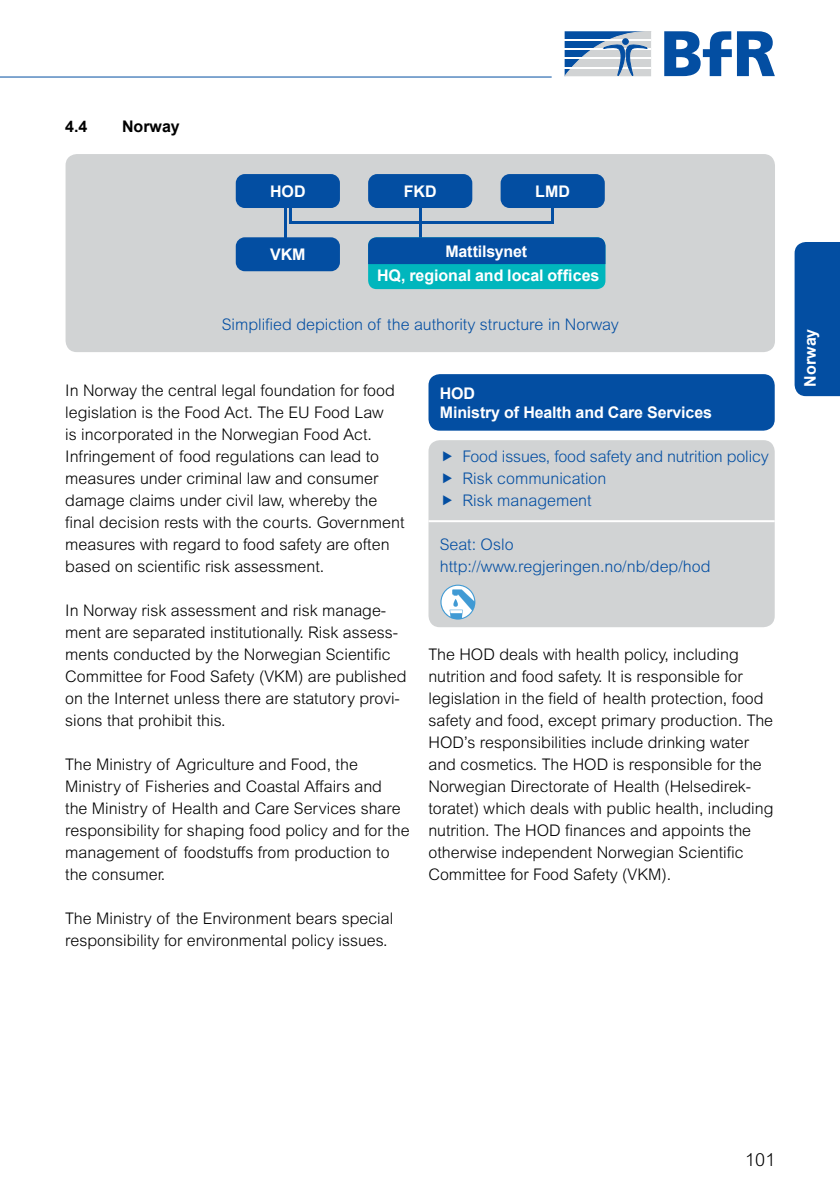
<style>
.page{position:relative;width:840px;height:1191px;background:#fff}
.page>*{position:absolute;margin:0;border:0;box-sizing:border-box;transform-origin:0 0}
.t1{font:300 18px "Arial MT Pro";color:#000}
.Fließtext{font:300 16px/22px "Arial MT Pro";color:#000}
.Fließtext_blau{font:300 16px/22px "Arial MT Pro";color:#000}
.Fließtext-2{font:300 16px "Arial MT Pro";color:#034ea2}
.Kaestchen{font:700 16px "Arial";letter-spacing:-.01em;color:#fff}
.Head_02{font:700 16px "Arial";color:#000}
</style>
<div class="page">
<svg style="left:564px;top:31px;width:87px;height:45px;background:#93adca"></svg>
<svg style="left:664px;top:31px;width:110px;height:45px"></svg>
<hr style="left:0;top:76px;width:551px;height:2px;background:#034ea2">
<div style="left:794px;top:242px;width:45px;height:154px;background:#034ea2"></div>
<div style="left:65px;top:154px;width:709px;height:198px;background:#d1d3d4;border-radius:11px"></div>
<div style="left:368px;top:174px;width:104px;height:34px;background:#034ea2;border-radius:9px"></div>
<hr style="left:284px;top:206px;width:2px;height:33px;background:#034ea2">
<div style="left:236px;top:174px;width:104px;height:34px;background:#034ea2;border-radius:9px"></div>
<div style="left:236px;top:237px;width:104px;height:34px;background:#034ea2;border-radius:9px"></div>
<div style="left:500px;top:174px;width:104px;height:34px;background:#034ea2;border-radius:9px"></div>
<svg style="left:289px;top:208px;width:2px;height:14px"></svg>
<svg style="left:551px;top:208px;width:2px;height:16px"></svg>
<hr style="left:419px;top:204px;width:2px;height:57px;background:#034ea2">
<hr style="left:289px;top:222px;width:263px;height:2px;background:#034ea2">
<div style="left:368px;top:237px;width:237px;height:52px;background:#00b6bd;border-radius:9px"></div>
<div style="left:428px;top:440px;width:346px;height:187px;background:#d1d3d4;border-radius:11px"></div>
<hr style="left:428px;top:520px;width:346px;height:2px;background:#fff">
<div style="left:428px;top:374px;width:346px;height:57px;background:#034ea2;border-radius:11px"></div>
<svg style="left:440px;top:584px;width:35px;height:35px"></svg>
<div style="left:368px;top:237px;width:237px;height:27px;background:#034ea2"></div>
<p class="Head_02" style="left:65px;top:116px;width:24px">4.4</p>
<p class="Head_02" style="left:122px;top:116px;width:59px">Norway</p>
<p class="Kaestchen" style="left:270px;top:181px;width:37px">HOD</p>
<p class="Kaestchen" style="left:403px;top:181px;width:34px">FKD</p>
<p class="Kaestchen" style="left:535px;top:181px;width:36px">LMD</p>
<p class="Kaestchen" style="left:270px;top:244px;width:37px">VKM</p>
<p class="Kaestchen" style="left:445px;top:240px;width:83px">Mattilsynet</p>
<p class="Kaestchen" style="left:377px;top:264px;width:224px">HQ, regional and local offices</p>
<p class="Fließtext-2" style="left:221px;top:315px;width:398px">Simplified depiction of the authority structure in Norway</p>
<p class="Fließtext" style="left:65px;top:380px;width:340px">In Norway the central legal foundation for food legislation is the Food Act. The EU Food Law<br>is incorporated in the Norwegian Food Act.<br>Infringement of food regulations can lead to measures under criminal law and consumer damage claims under civil law, whereby the final decision rests with the courts. Government measures with regard to food safety are often based on scientific risk assessment.</p>
<p class="Fließtext" style="left:65px;top:600px;width:342px">In Norway risk assessment and risk manage&shy;ment are separated institutionally. Risk assess&shy;ments conducted by the Norwegian Scientific Committee for Food Safety (VKM) are published on the Internet unless there are statutory provi&shy;sions that prohibit this.</p>
<p class="Fließtext" style="left:65px;top:754px;width:345px">The Ministry of Agriculture and Food, the Ministry of Fisheries and Coastal Affairs and<br>the Ministry of Health and Care Services share responsibility for shaping food policy and for the management of foodstuffs from production to the consumer.</p>
<p class="Fließtext" style="left:65px;top:908px;width:329px">The Ministry of the Environment bears special responsibility for environmental policy issues.</p>
<p class="Kaestchen" style="left:439px;top:382px;width:37px">HOD</p>
<p class="Kaestchen" style="left:439px;top:401px;width:273px">Ministry of Health and Care Services</p>
<p class="Fließtext-2" style="left:462px;top:447px;width:307px">Food issues, food safety and nutrition policy</p>
<p class="Fließtext-2" style="left:462px;top:469px;width:145px">Risk communication</p>
<p class="Fließtext-2" style="left:462px;top:491px;width:130px">Risk management</p>
<p class="Fließtext-2" style="left:439px;top:535px;width:75px">Seat: Oslo</p>
<p class="Fließtext-2" style="left:439px;top:557px;width:272px">http://www.regjeringen.no/nb/dep/hod</p>
<p class="Fließtext_blau" style="left:428px;top:644px;width:346px">The HOD deals with health policy, including nutrition and food safety. It is responsible for legislation in the field of health protection, food safety and food, except primary production. The HOD’s responsibilities include drinking water and cosmetics. The HOD is responsible for the Norwegian Directorate of Health (Helsedirek&shy;toratet) which deals with public health, including nutrition. The HOD finances and appoints the otherwise independent Norwegian Scientific Committee for Food Safety (VKM).</p>
<p class="Kaestchen" style="left:799px;top:386px;width:59px;rotate:-90deg">Norway</p>
<p class="t1" style="left:744px;top:1149px;width:32px">101</p>
</div>
